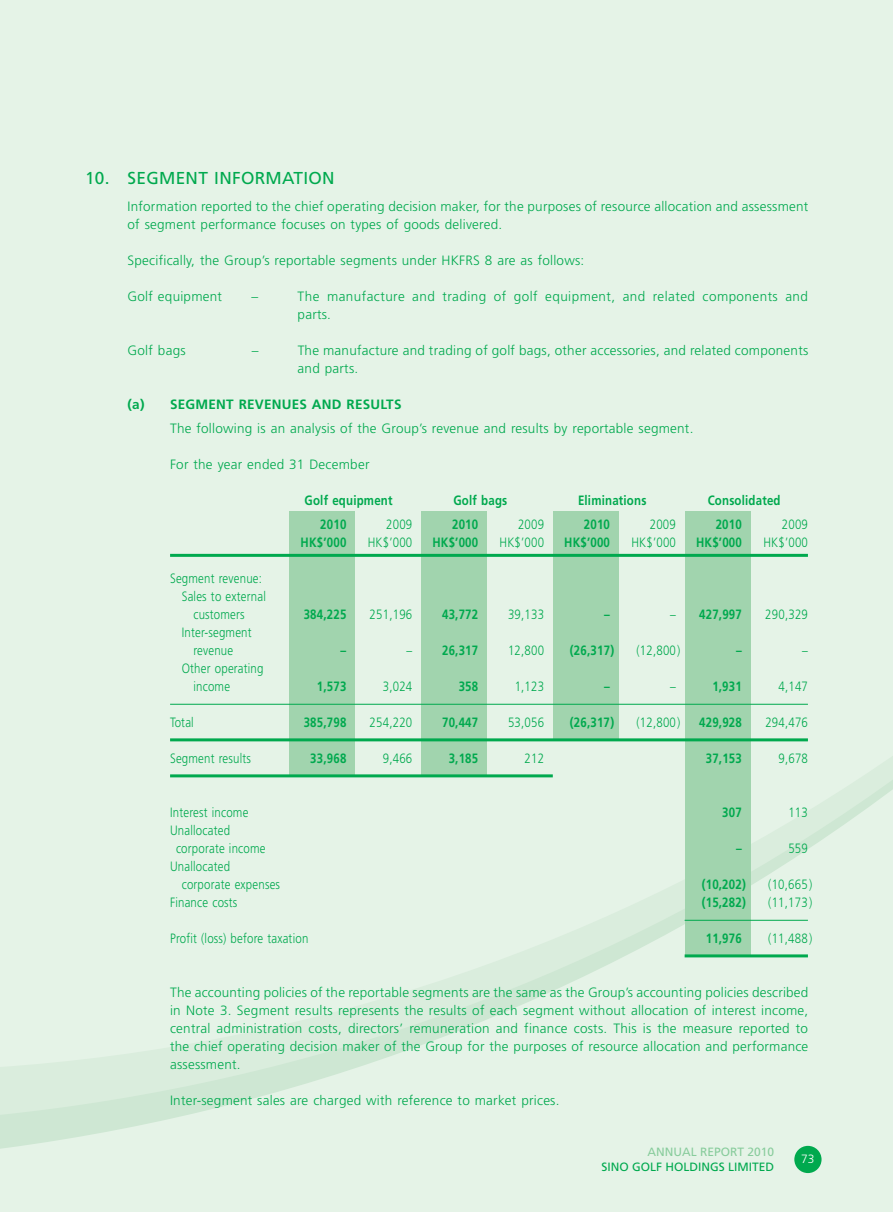
<style>
.page{position:relative;width:893px;height:1212px;background:#e5f3e7}
.page>*{position:absolute;margin:0;border:0;box-sizing:border-box;transform-origin:0 0}
.t1{font:17.25px "Frutiger LT Std";letter-spacing:.015em;color:#00a94e}
.t2{font:300 13.5px/18px "Frutiger LT Std";letter-spacing:.015em;color:#00a94e}
.t3{font:300 13.5px/18px "Frutiger LT Std";letter-spacing:.015em;color:#00a94e;scale:.85 1}
.t4{font:700 13.5px "Frutiger LT Std";letter-spacing:.015em;color:#00a94e;scale:.85 1}
.t5{font:300 13.5px/18px "Frutiger LT Std";letter-spacing:.035em;color:#00a94e}
.t6{font:12px/15px "Frutiger LT Std";color:#00a94e;text-align:right}
.t7{font:12px "Frutiger LT Std";color:#88cc9c}
.t8{font:300 12px "Frutiger LT Std";color:#fff}
.s1{font-weight:700}
.s2{font-weight:300}
.s3{color:#88cc9c}
</style>
<div class="page">
<svg style="left:0;top:747px;width:893px;height:427px"></svg>
<div style="left:289px;top:511px;width:66px;height:265px;background:#a1d4ae"></div>
<div style="left:421px;top:511px;width:66px;height:265px;background:#a1d4ae"></div>
<div style="left:553px;top:511px;width:65px;height:229px;background:#a1d4ae"></div>
<div style="left:685px;top:511px;width:65px;height:445px;background:#a1d4ae"></div>
<hr style="left:170px;top:554px;width:638px;height:3px;background:#00a94e">
<hr style="left:170px;top:704px;width:638px;height:1px;background:#00a94e">
<hr style="left:170px;top:738px;width:638px;height:3px;background:#00a94e">
<hr style="left:170px;top:774px;width:383px;height:3px;background:#00a94e">
<hr style="left:685px;top:920px;width:123px;height:1px;background:#00a94e">
<hr style="left:685px;top:954px;width:123px;height:3px;background:#00a94e">
<div style="left:794px;top:1146px;width:27px;height:27px;background:#00a94e;border-radius:50%"></div>
<p class="t1" style="left:85px;top:168px;width:251px">10. SEGMENT INFORMATION</p>
<p class="t2" style="left:128px;top:197px;width:682px">Information reported to the chief operating decision maker, for the purposes of resource allocation and assessment of segment performance focuses on types of goods delivered.</p>
<p class="t2" style="left:128px;top:251px;width:458px">Specifically, the Group’s reportable segments under HKFRS 8 are as follows:</p>
<p class="t2" style="left:128px;top:287px;width:96px">Golf equipment</p>
<p class="t2" style="left:252px;top:287px;width:8px">–</p>
<p class="t5" style="left:298px;top:287px;width:512px">The manufacture and trading of golf equipment, and related components and parts.</p>
<p class="t2" style="left:128px;top:341px;width:60px">Golf bags</p>
<p class="t2" style="left:252px;top:341px;width:8px">–</p>
<p class="t2" style="left:298px;top:341px;width:512px">The manufacture and trading of golf bags, other accessories, and related components and parts.</p>
<p class="t2" style="left:170px;top:392px;width:525px;line-height:24.5px;text-indent:-43px"><span class="s1">(a) Segment revenues and results<br></span>The following is an analysis of the Group’s revenue and results by reportable segment.</p>
<p class="t2" style="left:170px;top:456px;width:201px">For the year ended 31 December</p>
<p class="t4" style="left:305px;top:493px;width:105px">Golf equipment</p>
<p class="t4" style="left:453px;top:493px;width:65px">Golf bags</p>
<p class="t4" style="left:578px;top:493px;width:82px">Eliminations</p>
<p class="t4" style="left:708px;top:493px;width:87px">Consolidated</p>
<p class="t4" style="left:320px;top:517px;width:32px">2010</p>
<p class="t3" style="left:386px;top:516px;width:32px">2009</p>
<p class="t4" style="left:452px;top:517px;width:32px">2010</p>
<p class="t3" style="left:518px;top:516px;width:32px">2009</p>
<p class="t4" style="left:584px;top:517px;width:32px">2010</p>
<p class="t3" style="left:650px;top:516px;width:32px">2009</p>
<p class="t4" style="left:716px;top:517px;width:32px">2010</p>
<p class="t3" style="left:782px;top:516px;width:32px">2009</p>
<p class="t4" style="left:301px;top:535px;width:55px">HK$’000</p>
<p class="t3" style="left:368px;top:534px;width:54px">HK$’000</p>
<p class="t4" style="left:432px;top:535px;width:55px">HK$’000</p>
<p class="t3" style="left:500px;top:534px;width:54px">HK$’000</p>
<p class="t4" style="left:564px;top:535px;width:55px">HK$’000</p>
<p class="t3" style="left:631px;top:534px;width:54px">HK$’000</p>
<p class="t4" style="left:696px;top:535px;width:55px">HK$’000</p>
<p class="t3" style="left:763px;top:534px;width:54px">HK$’000</p>
<p class="t3" style="left:170px;top:570px;width:110px">Segment revenue:</p>
<p class="t3" style="left:182px;top:588px;width:101px">Sales to external</p>
<p class="t3" style="left:193px;top:606px;width:62px">customers</p>
<p class="t4" style="left:304px;top:607px;width:52px">384,225</p>
<p class="t3" style="left:370px;top:606px;width:52px">251,196</p>
<p class="t4" style="left:442px;top:607px;width:44px">43,772</p>
<p class="t3" style="left:508px;top:606px;width:44px">39,133</p>
<p class="t4" style="left:604px;top:607px;width:8px">–</p>
<p class="t4" style="left:670px;top:607px;width:86px"><span class="s2">–</span> 427,997</p>
<p class="t3" style="left:765px;top:606px;width:52px">290,329</p>
<p class="t3" style="left:182px;top:624px;width:84px;text-align:center">Inter-segment revenue</p>
<p class="t4" style="left:341px;top:643px;width:8px">–</p>
<p class="t4" style="left:407px;top:643px;width:86px"><span class="s2">–</span> 26,317</p>
<p class="t3" style="left:508px;top:642px;width:44px">12,800</p>
<p class="t4" style="left:570px;top:643px;width:54px">(26,317)</p>
<p class="t3" style="left:636px;top:642px;width:53px">(12,800)</p>
<p class="t4" style="left:736px;top:643px;width:8px">–</p>
<p class="t3" style="left:802px;top:642px;width:8px">–</p>
<p class="t3" style="left:193px;top:660px;width:84px;text-indent:-12px">Other operating income</p>
<p class="t4" style="left:317px;top:679px;width:36px">1,573</p>
<p class="t3" style="left:383px;top:678px;width:36px">3,024</p>
<p class="t4" style="left:459px;top:679px;width:24px">358</p>
<p class="t3" style="left:515px;top:678px;width:36px">1,123</p>
<p class="t4" style="left:604px;top:679px;width:8px">–</p>
<p class="t3" style="left:670px;top:678px;width:8px">–</p>
<p class="t4" style="left:712px;top:679px;width:36px">1,931</p>
<p class="t3" style="left:778px;top:678px;width:36px">4,147</p>
<p class="t3" style="left:170px;top:714px;width:29px">Total</p>
<p class="t4" style="left:304px;top:715px;width:52px">385,798</p>
<p class="t3" style="left:370px;top:714px;width:52px">254,220</p>
<p class="t4" style="left:442px;top:715px;width:44px">70,447</p>
<p class="t3" style="left:508px;top:714px;width:44px">53,056</p>
<p class="t4" style="left:570px;top:715px;width:54px">(26,317)</p>
<p class="t3" style="left:636px;top:714px;width:53px">(12,800)</p>
<p class="t4" style="left:699px;top:715px;width:52px">429,928</p>
<p class="t3" style="left:765px;top:714px;width:52px">294,476</p>
<p class="t3" style="left:170px;top:750px;width:97px">Segment results</p>
<p class="t4" style="left:310px;top:751px;width:44px">33,968</p>
<p class="t3" style="left:383px;top:750px;width:36px">9,466</p>
<p class="t4" style="left:449px;top:751px;width:36px">3,185</p>
<p class="t3" style="left:525px;top:750px;width:24px">212</p>
<p class="t4" style="left:706px;top:751px;width:44px">37,153</p>
<p class="t3" style="left:778px;top:750px;width:36px">9,678</p>
<p class="t3" style="left:170px;top:804px;width:94px">Interest income</p>
<p class="t4" style="left:722px;top:805px;width:24px">307</p>
<p class="t3" style="left:788px;top:804px;width:24px">113</p>
<p class="t3" style="left:176px;top:822px;width:107px;text-indent:-6px">Unallocated corporate income</p>
<p class="t4" style="left:736px;top:841px;width:8px">–</p>
<p class="t3" style="left:788px;top:840px;width:24px">559</p>
<p class="t3" style="left:182px;top:858px;width:117px;text-indent:-12px">Unallocated corporate expenses</p>
<p class="t4" style="left:702px;top:877px;width:54px">(10,202)</p>
<p class="t3" style="left:768px;top:876px;width:53px">(10,665)</p>
<p class="t3" style="left:170px;top:894px;width:81px">Finance costs</p>
<p class="t4" style="left:702px;top:895px;width:54px">(15,282)</p>
<p class="t3" style="left:768px;top:894px;width:53px">(11,173)</p>
<p class="t3" style="left:170px;top:930px;width:164px">Profit (loss) before taxation</p>
<p class="t4" style="left:706px;top:931px;width:44px">11,976</p>
<p class="t3" style="left:768px;top:930px;width:53px">(11,488)</p>
<p class="t2" style="left:170px;top:984px;width:640px;text-align:justify">The accounting policies of the reportable segments are the same as the Group’s accounting policies described in Note 3. Segment results represents the results of each segment without allocation of interest income, central administration costs, directors’ remuneration and finance costs. This is the measure reported to the chief operating decision maker of the Group for the purposes of resource allocation and performance assessment.</p>
<p class="t2" style="left:170px;top:1092px;width:391px">Inter-segment sales are charged with reference to market prices.</p>
<p class="t7" style="left:648px;top:1145px;width:69px">ANN UAL REPORT</p>
<p class="t6" style="left:601px;top:1145px;width:174px"><span class="s3">2010<br></span>SINO GOLF HOLDINGS LIMITED</p>
<p class="t8" style="left:801px;top:1152px;width:15px">73</p>
</div>
